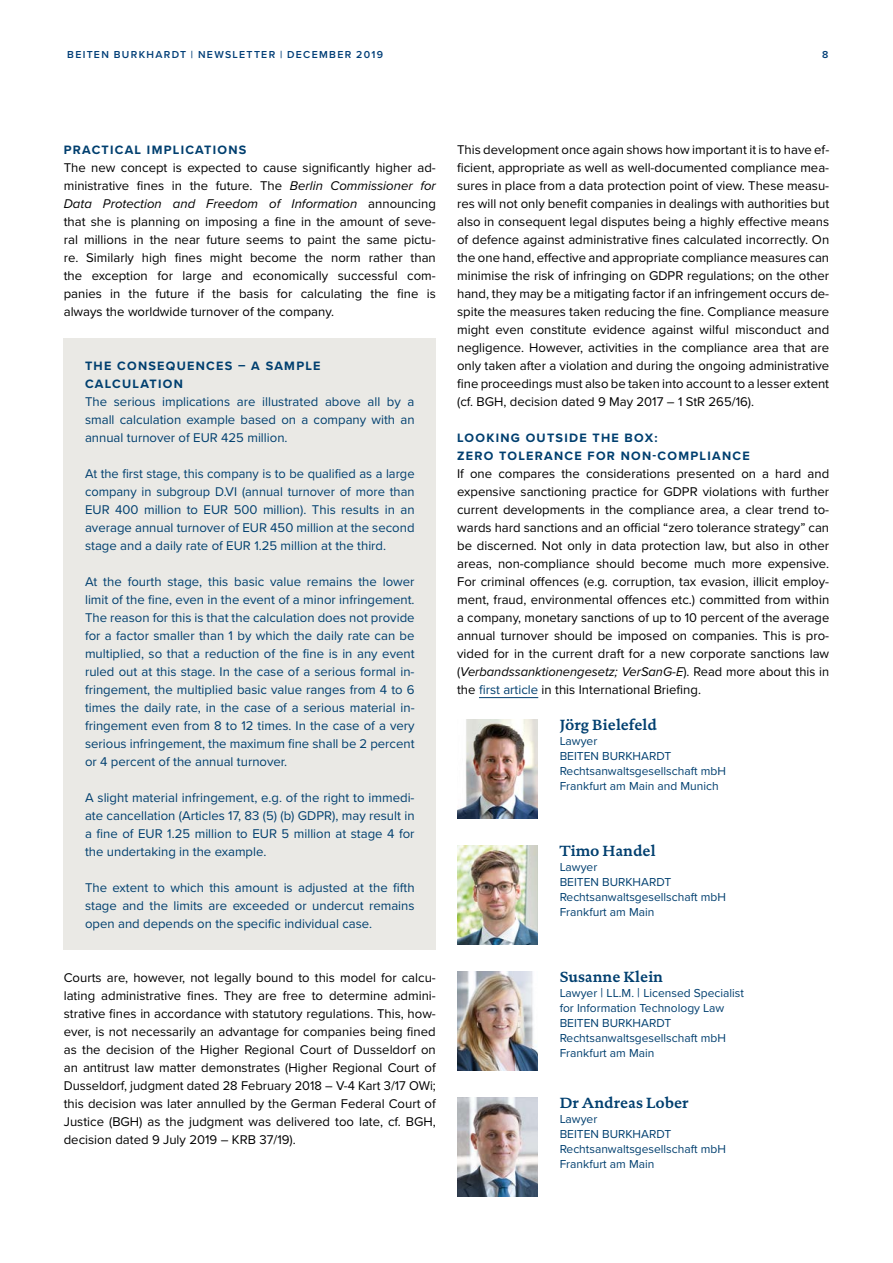
<style>
.page{position:relative;width:893px;height:1263px;background:#fff}
.page>*{position:absolute;margin:0;border:0;box-sizing:border-box;transform-origin:0 0}
.t1{font:700 15px "DTL Documenta TOT";color:#003f6f}
.t2{font:13.2px/18px "Proxima Nova";color:#000;text-align:justify}
.t3{font:13.2px/18px "Proxima Nova";color:#003f6f;text-align:justify}
.t4{font:700 12.6px/18px "Proxima Nova";letter-spacing:.1em;color:#003f6f}
.t5{font:12px/15px "Proxima Nova";color:#003f6f}
.t6{font:600 10.5px "Proxima Nova";letter-spacing:.125em;color:#003e77}
.s1{font-style:italic}
.s2{color:#003f6f}
.s3{font-size:13.2px}
</style>
<div class="page">
<hr style="left:479px;top:697px;width:59px;height:1px;background:#003f6f">
<div style="left:64px;top:338px;width:372px;height:611px;background:#eae9e5"></div>
<img style="left:457px;top:1098px;width:81px;height:99px">
<img style="left:457px;top:846px;width:81px;height:99px">
<img style="left:457px;top:720px;width:81px;height:99px">
<img style="left:457px;top:972px;width:81px;height:99px">
<p class="t6" style="left:67px;top:47px;width:317px">BEITEN BURKHARDT | NEWSLETTER | DECEMBER 2019</p>
<p class="t6" style="left:822px;top:47px;width:8px">8</p>
<p class="t4" style="left:64px;top:140px;width:184px">PRACTICAL IMPLICATIONS</p>
<p class="t2" style="left:64px;top:158px;width:374px">The new concept is expected to cause significantly higher ad&shy;ministrative fines in the future. The <span class="s1">Berlin Commissioner for Data Protection and Freedom of Information</span> announcing that she is planning on imposing a fine in the amount of seve&shy;ral millions in the near future seems to paint the same pictu&shy;re. Similarly high fines might become the norm rather than the exception for large and economically successful com&shy;panies in the future if the basis for calculating the fine is always the worldwide turnover of the company.</p>
<p class="t4" style="left:85px;top:356px;width:237px">THE CONSEQUENCES – A SAMPLE<br>CALCULATION</p>
<p class="t3" style="left:85px;top:392px;width:331px">The serious implications are illustrated above all by a small calculation example based on a company with an annual turnover of EUR 425 million.</p>
<p class="t3" style="left:85px;top:464px;width:331px">At the first stage, this company is to be qualified as a large company in subgroup D.VI (annual turnover of more than EUR 400 million to EUR 500 million). This results in an average annual turnover of EUR 450 million at the second stage and a daily rate of EUR 1.25 million at the third.</p>
<p class="t3" style="left:85px;top:572px;width:331px">At the fourth stage, this basic value remains the lower limit of the fine, even in the event of a minor infringement.<br>The reason for this is that the calculation does not provide for a factor smaller than 1 by which the daily rate can be multiplied, so that a reduction of the fine is in any event ruled out at this stage. In the case of a serious formal in&shy;fringement, the multiplied basic value ranges from 4 to 6 times the daily rate, in the case of a serious material in&shy;fringement even from 8 to 12 times. In the case of a very serious infringement, the maximum fine shall be 2 percent or 4 percent of the annual turnover.</p>
<p class="t3" style="left:85px;top:788px;width:331px">A slight material infringement, e.g. of the right to immedi&shy;ate cancellation (Articles 17, 83 (5) (b) GDPR), may result in a fine of EUR 1.25 million to EUR 5 million at stage 4 for the undertaking in the example.</p>
<p class="t3" style="left:85px;top:878px;width:331px">The extent to which this amount is adjusted at the fifth stage and the limits are exceeded or undercut remains open and depends on the specific individual case.</p>
<p class="t2" style="left:64px;top:968px;width:374px">Courts are, however, not legally bound to this model for calcu&shy;lating administrative fines. They are free to determine admini&shy;strative fines in accordance with statutory regulations. This, how&shy;ever, is not necessarily an advantage for companies being fined as the decision of the Higher Regional Court of Dusseldorf on an antitrust law matter demonstrates (Higher Regional Court of Dusseldorf, judgment dated 28 February 2018 – V-4 Kart 3/17 OWi; this decision was later annulled by the German Federal Court of Justice (BGH) as the judgment was delivered too late, cf. BGH, decision dated 9 July 2019 – KRB 37/19).</p>
<p class="t2" style="left:457px;top:140px;width:374px">This development once again shows how important it is to have ef&shy;ficient, appropriate as well as well-documented compliance mea&shy;sures in place from a data protection point of view. These measu&shy;res will not only benefit companies in dealings with authorities but also in consequent legal disputes being a highly effective means of defence against administrative fines calculated incorrectly. On the one hand, effective and appropriate compliance measures can minimise the risk of infringing on GDPR regulations; on the other hand, they may be a mitigating factor if an infringement occurs de&shy;spite the measures taken reducing the fine. Compliance measure might even constitute evidence against wilful misconduct and negligence. However, activities in the compliance area that are only taken after a violation and during the ongoing administrative fine proceedings must also be taken into account to a lesser extent (cf. BGH, decision dated 9 May 2017 – 1 StR 265/16).</p>
<p class="t4" style="left:457px;top:428px;width:294px">LOOKING OUTSIDE THE BOX:<br>ZERO TOLERANCE FOR NON-COMPLIANCE</p>
<p class="t2" style="left:457px;top:464px;width:374px">If one compares the considerations presented on a hard and expensive sanctioning practice for GDPR violations with further current developments in the compliance area, a clear trend to&shy;wards hard sanctions and an official “zero tolerance strategy” can be discerned. Not only in data protection law, but also in other areas, non-compliance should become much more expensive.<br>For criminal offences (e.g. corruption, tax evasion, illicit employ&shy;ment, fraud, environmental offences etc.) committed from within a company, monetary sanctions of up to 10 percent of the average annual turnover should be imposed on companies. This is pro&shy;vided for in the current draft for a new corporate sanctions law (<span class="s1">Verbandssanktionengesetz; VerSanG-E</span>). Read more about this in the <span class="s2">first article</span> in this International Briefing.</p>
<p class="t1" style="left:560px;top:715px;width:99px">Jörg Bielefeld</p>
<p class="t5" style="left:560px;top:733px;width:168px">Lawyer<br>BEITEN BURKHARDT<br>Rechtsanwaltsgesellschaft mbH<br>Frankfurt am Main and Munich</p>
<p class="t1" style="left:560px;top:841px;width:97px">Timo Handel</p>
<p class="t5" style="left:560px;top:859px;width:168px">Lawyer<br>BEITEN BURKHARDT<br>Rechtsanwaltsgesellschaft mbH<br>Frankfurt am Main</p>
<p class="t1" style="left:560px;top:967px;width:105px">Susanne Klein</p>
<p class="t5" style="left:560px;top:985px;width:186px">Lawyer <span class="s3">|</span> LL.M. <span class="s3">|</span> Licensed Specialist for Information Technology Law<br>BEITEN BURKHARDT<br>Rechtsanwaltsgesellschaft mbH<br>Frankfurt am Main</p>
<p class="t1" style="left:560px;top:1093px;width:130px">Dr Andreas Lober</p>
<p class="t5" style="left:560px;top:1111px;width:168px">Lawyer<br>BEITEN BURKHARDT<br>Rechtsanwaltsgesellschaft mbH<br>Frankfurt am Main</p>
</div>
